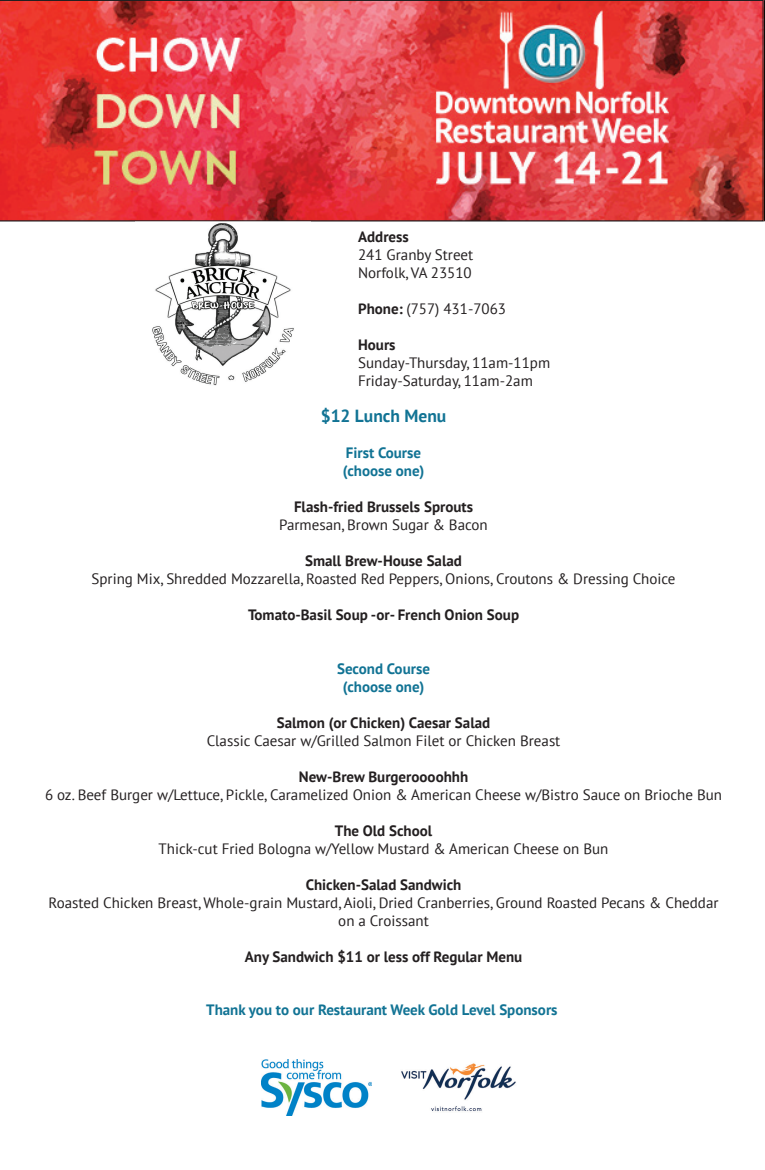
<style>
.page{position:relative;width:765px;height:1170px;background:#fff}
.page>*{position:absolute;margin:0;border:0;box-sizing:border-box;transform-origin:0 0}
.t1{font:700 17.5px "PT Sans";color:#117394}
.t2{font:15px/18px "PT Sans";color:#231f20}
.t3{font:700 15px "PT Sans";color:#231f20}
.t4{font:700 15px/18px "PT Sans";color:#117394}
.s1{font-weight:700}
</style>
<div class="page">
<img style="left:152px;top:223px;width:142px;height:162px">
<img style="left:0;top:0;width:764px;height:221px">
<img style="left:261px;top:1060px;width:110px;height:56px">
<img style="left:401px;top:1063px;width:115px;height:49px">
<p class="t3" style="left:358px;top:227px;width:52px">Address</p>
<p class="t2" style="left:358px;top:245px;width:117px">241 Granby Street<br>Norfolk, VA 23510</p>
<p class="t2" style="left:358px;top:299px;width:149px"><span class="s1">Phone:</span> (757) 431-7063</p>
<p class="t3" style="left:358px;top:335px;width:39px">Hours</p>
<p class="t2" style="left:358px;top:353px;width:194px">Sunday-Thursday, 11am-11pm<br>Friday-Saturday, 11am-2am</p>
<p class="t1" style="left:321px;top:404px;width:127px">$12 Lunch Menu</p>
<p class="t4" style="left:343px;top:443px;width:83px">First Course (choose one)</p>
<p class="t3" style="left:294px;top:497px;width:181px">Flash-fried Brussels Sprouts</p>
<p class="t2" style="left:279px;top:515px;width:210px">Parmesan, Brown Sugar &amp; Bacon</p>
<p class="t3" style="left:305px;top:551px;width:158px">Small Brew-House Salad</p>
<p class="t2" style="left:92px;top:569px;width:586px">Spring Mix, Shredded Mozzarella, Roasted Red Peppers, Onions, Croutons &amp; Dressing Choice</p>
<p class="t3" style="left:248px;top:605px;width:273px">Tomato-Basil Soup -or- French Onion Soup</p>
<p class="t4" style="left:337px;top:659px;width:94px;text-align:center">Second Course (choose one)</p>
<p class="t3" style="left:277px;top:713px;width:215px">Salmon (or Chicken) Caesar Salad</p>
<p class="t2" style="left:207px;top:731px;width:355px">Classic Caesar w/Grilled Salmon Filet or Chicken Breast</p>
<p class="t3" style="left:299px;top:767px;width:171px">New-Brew Burgeroooohhh</p>
<p class="t2" style="left:45px;top:785px;width:679px">6 oz. Beef Burger w/Lettuce, Pickle, Caramelized Onion &amp; American Cheese w/Bistro Sauce on Brioche Bun</p>
<p class="t3" style="left:335px;top:821px;width:99px">The Old School</p>
<p class="t2" style="left:159px;top:839px;width:451px">Thick-cut Fried Bologna w/Yellow Mustard &amp; American Cheese on Bun</p>
<p class="t3" style="left:306px;top:875px;width:157px">Chicken-Salad Sandwich</p>
<p class="t2" style="left:49px;top:893px;width:672px;text-align:center">Roasted Chicken Breast, Whole-grain Mustard, Aioli, Dried Cranberries, Ground Roasted Pecans &amp; Cheddar on a Croissant</p>
<p class="t3" style="left:245px;top:947px;width:279px">Any Sandwich $11 or less off Regular Menu</p>
<p class="t4" style="left:206px;top:1000px;width:353px">Thank you to our Restaurant Week Gold Level Sponsors</p>
</div>
